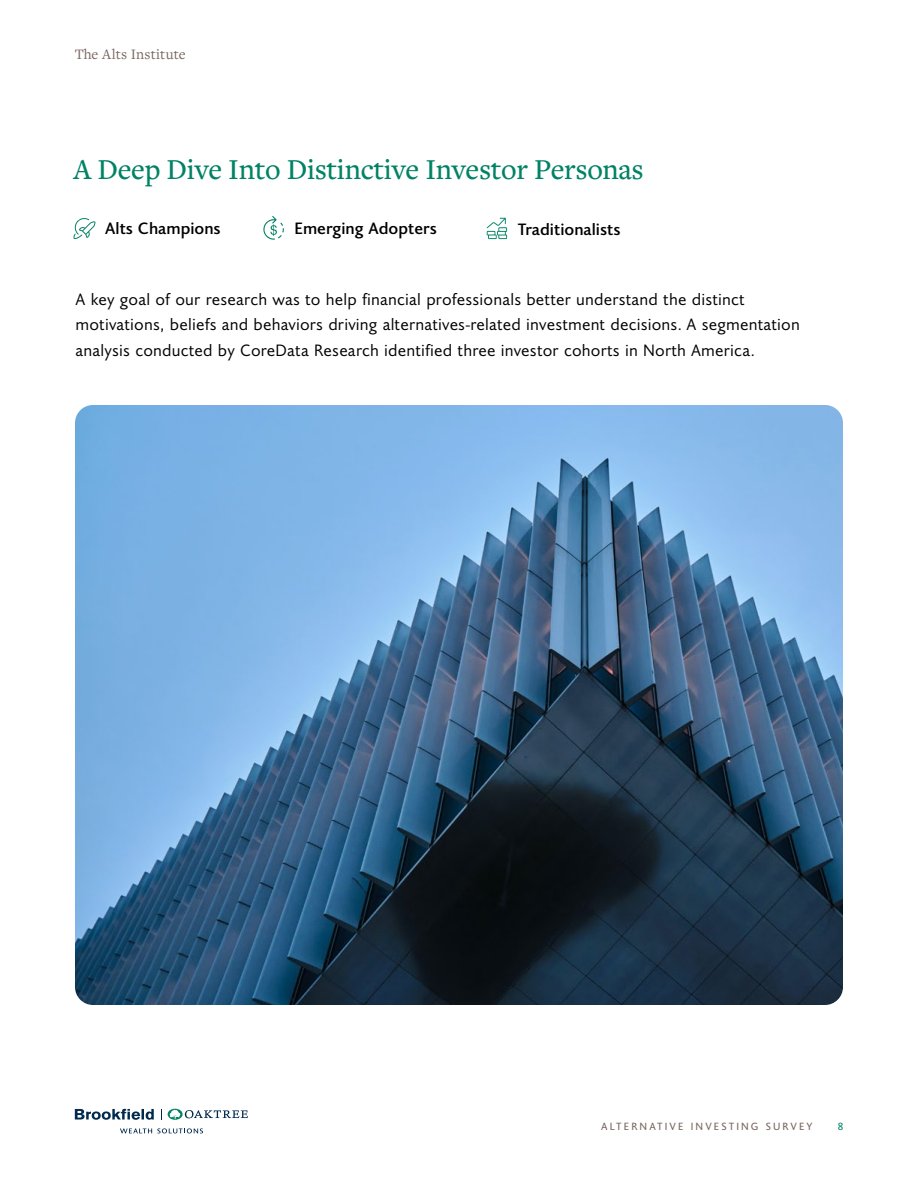
<style>
.page{position:relative;width:918px;height:1188px;background:#fff}
.page>*{position:absolute;margin:0;border:0;box-sizing:border-box;transform-origin:0 0}
.t1{font:500 30px "Freight Text Pro";letter-spacing:-.01em;color:#008265}
.t2{font:16.5px/25.5px "Joanna Sans Nova";letter-spacing:.01em;color:#000101}
.t3{font:500 16.5px "Joanna Sans Nova";color:#000101}
.t4{font:15px "Freight Text Pro";letter-spacing:.01em;color:#78665f}
.t5{font:10.5px "Joanna Sans Nova";letter-spacing:.2em;color:#78665f}
.t6{font:10.5px "Joanna Sans Nova";color:#008265}
</style>
<div class="page">
<img style="left:75px;top:405px;width:768px;height:600px">
<svg style="left:75px;top:1109px;width:79px;height:11px"></svg>
<svg style="left:168px;top:1109px;width:80px;height:11px"></svg>
<svg style="left:120px;top:1128px;width:83px;height:5px"></svg>
<svg style="left:73px;top:218px;width:23px;height:21px"></svg>
<svg style="left:263px;top:216px;width:21px;height:24px"></svg>
<svg style="left:487px;top:218px;width:20px;height:21px"></svg>
<p class="t4" style="left:75px;top:45px;width:112px">The Alts Institute</p>
<h1 class="t1" style="left:73px;top:149px;width:572px">A Deep Dive Into Distinctive Investor Personas</h1>
<p class="t3" style="left:105px;top:216px;width:117px">Alts Champions</p>
<p class="t3" style="left:294px;top:216px;width:144px">Emerging Adopters</p>
<p class="t3" style="left:518px;top:217px;width:104px">Traditionalists</p>
<p class="t2" style="left:76px;top:285px;width:726px">A key goal of our research was to help financial professionals better understand the distinct motivations, beliefs and behaviors driving alternatives-related investment decisions. A segmentation analysis conducted by CoreData Research identified three investor cohorts in North America.</p>
<p class="t5" style="left:601px;top:1118px;width:213px">ALTERNATIVE INVESTING SURVEY</p>
<p class="t6" style="left:838px;top:1119px;width:7px">8</p>
</div>
